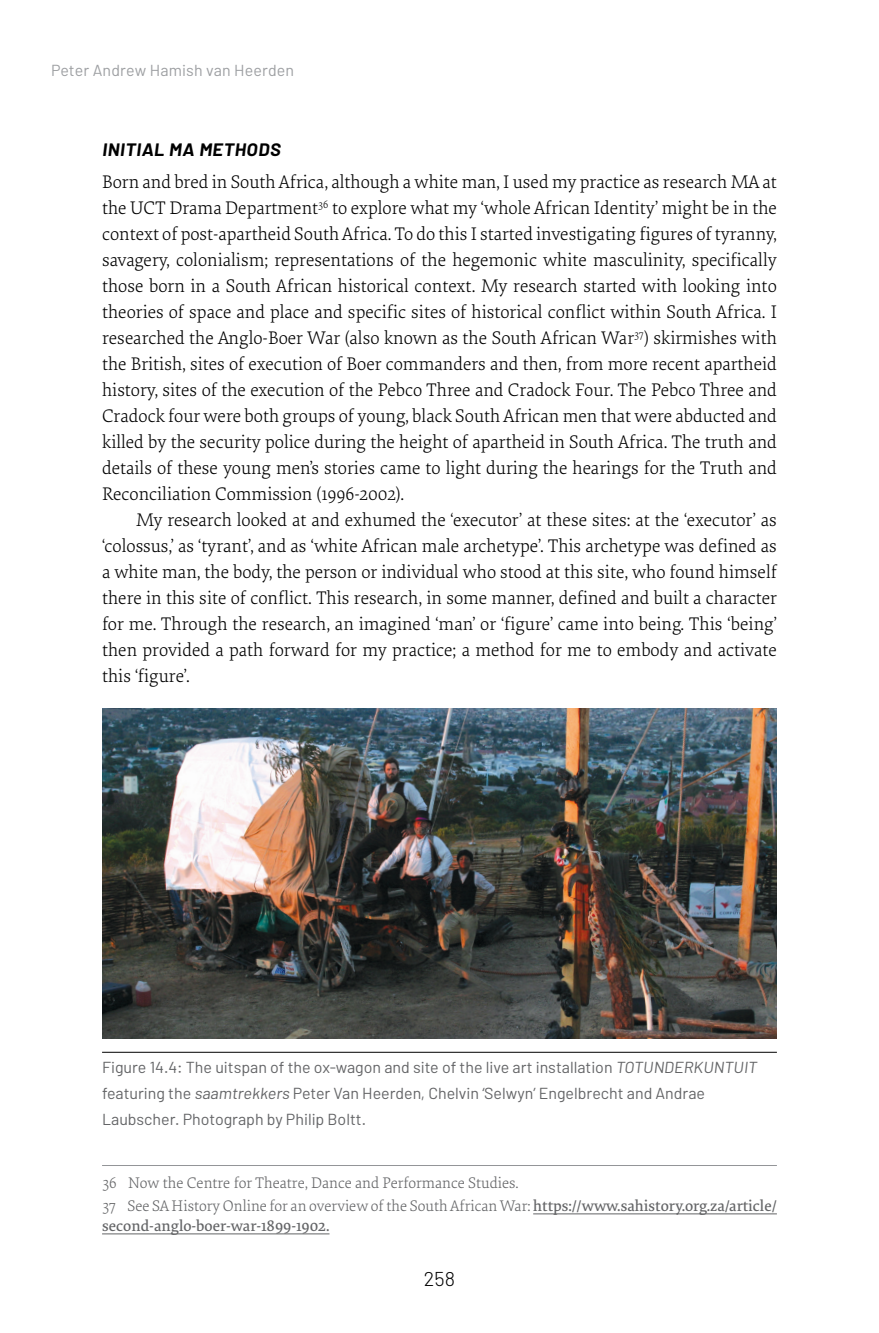
<style>
.page{position:relative;width:879px;height:1333px;background:#fff}
.page>*{position:absolute;margin:0;border:0;box-sizing:border-box;transform-origin:0 0}
.t1{font:300 20px "Barlow";color:#000}
.t2{font:300 19px/26px "Elena Basic";color:#000;text-align:justify}
.t3{font:700 18px "Barlow";color:#000}
.t4{font:16px/26px "Barlow";color:#636466}
.t5{font:300 16px/22.6px "Elena Basic";color:#636466}
.t6{font:500 16px "Elena Basic";color:#636466}
.t7{font:16px "Barlow";letter-spacing:.01em;color:#9d9fa2}
.s1{font-weight:500}
</style>
<div class="page">
<hr style="left:102px;top:1051px;width:675px;height:1px;background:#000">
<hr style="left:102px;top:1164px;width:675px;height:1px;background:#939598">
<hr style="left:533px;top:1213px;width:244px;height:1px;background:#636466">
<hr style="left:102px;top:1233px;width:227px;height:1px;background:#636466">
<img style="left:102px;top:708px;width:675px;height:330px">
<p class="t7" style="left:51px;top:60px;width:245px">Peter Andrew Hamish van Heerden</p>
<p class="t3" style="left:102px;top:138px;width:182px">INITIAL MA METHODS</p>
<p class="t2" style="left:102px;top:168px;width:676px">Born and bred in South Africa, although a white man, I used my practice as research MA at the UCT Drama Department<sup>36</sup> to explore what my ‘whole African Identity’ might be in the context of post-apartheid South Africa. To do this I started investigating figures of tyranny, savagery, colonialism; representations of the hegemonic white masculinity, specifically those born in a South African historical context. My research started with looking into theories of space and place and specific sites of historical conflict within South Africa. I researched the Anglo-Boer War (also known as the South African War<sup>37</sup>) skirmishes with the British, sites of execution of Boer commanders and then, from more recent apartheid history, sites of the execution of the Pebco Three and Cradock Four. The Pebco Three and Cradock four were both groups of young, black South African men that were abducted and killed by the security police during the height of apartheid in South Africa. The truth and details of these young men’s stories came to light during the hearings for the Truth and Reconciliation Commission (1996-2002).</p>
<p class="t2" style="left:102px;top:506px;width:676px;text-indent:34px">My research looked at and exhumed the ‘executor’ at these sites: at the ‘executor’ as ‘colossus,’ as ‘tyrant’, and as ‘white African male archetype’. This archetype was defined as a white man, the body, the person or individual who stood at this site, who found himself there in this site of conflict. This research, in some manner, defined and built a character for me. Through the research, an imagined ‘man’ or ‘figure’ came into being. This ‘being’ then provided a path forward for my practice; a method for me to embody and activate this ‘figure’.</p>
<p class="t4" style="left:102px;top:1053px;width:659px">Figure 14.4: The uitspan of the ox-wagon and site of the live art installation TOTUNDERKUNTUIT featuring the saamtrekkers Peter Van Heerden, Chelvin ‘Selwyn’ Engelbrecht and Andrae<br>Laubscher. Photograph by Philip Boltt.</p>
<p class="t5" style="left:102px;top:1170px;width:676px">36 Now the Centre for Theatre, Dance and Performance Studies.<br>37 See SA History Online for an overview of the South African War: <span class="s1">https://www.sahistory.org.za/article/</span></p>
<p class="t6" style="left:102px;top:1214px;width:229px">second-anglo-boer-war-1899-1902.</p>
<p class="t1" style="left:424px;top:1264px;width:33px">258</p>
</div>
